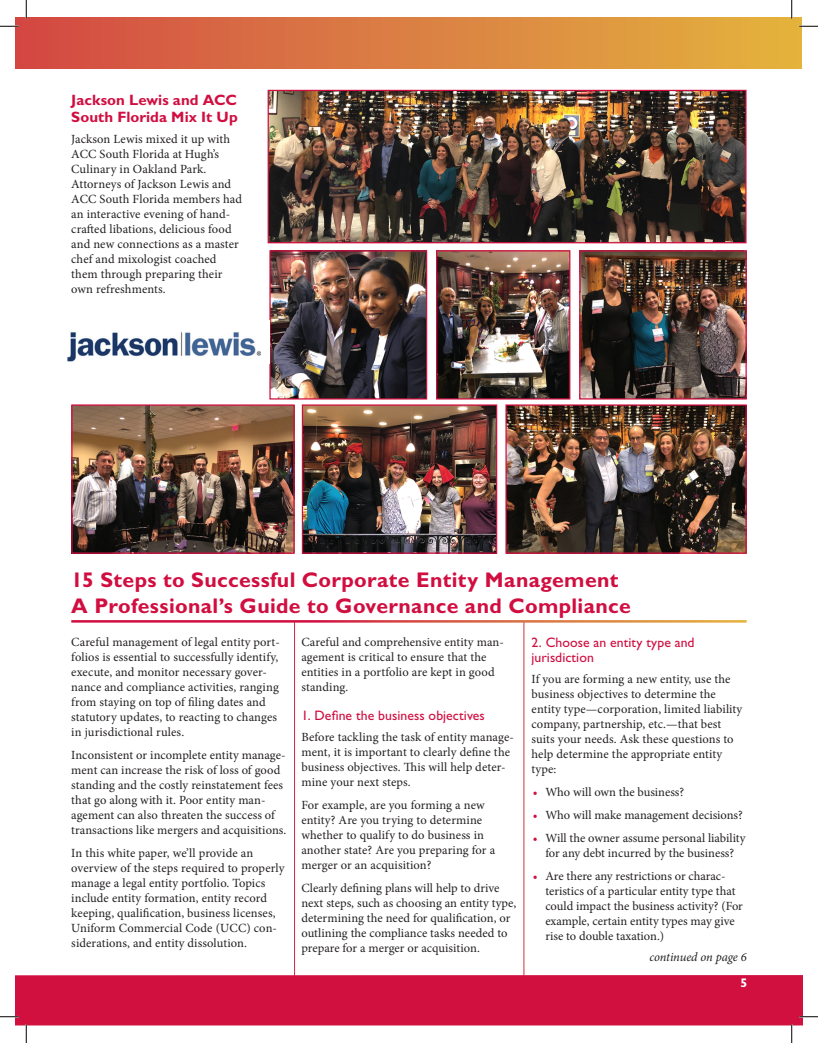
<style>
.page{position:relative;width:818px;height:1043px;background:#fff}
.page>*{position:absolute;margin:0;border:0;box-sizing:border-box;transform-origin:0 0}
.t1{font:700 21.25px/25.5px "Gill Sans";letter-spacing:.015em;color:#d10e40}
.t2{font:700 15px/17.5px "Gill Sans";letter-spacing:.005em;color:#d10e40}
.t3{font:13.75px/15px "Gill Sans";letter-spacing:.005em;color:#d10e40}
.t4{font:12.5px/15px "Minion Pro";letter-spacing:.005em;color:#231f20}
.t5{font:italic 12.5px "Minion Pro";letter-spacing:-.01em;color:#231f20}
.t6{font:700 12.5px "Gill Sans";color:#fff}
.s1{color:#d10e40}
</style>
<div class="page">
<div style="left:15px;top:17px;width:786px;height:51px;background:linear-gradient(to right,#d34945,#e4b43e)"></div>
<svg style="left:15px;top:950px;width:787px;height:75px"></svg>
<img style="left:507px;top:406px;width:237px;height:145px">
<div style="left:505px;top:404px;width:241px;height:149px;border:1px solid #d10e40"></div>
<img style="left:581px;top:252px;width:163px;height:145px">
<div style="left:579px;top:250px;width:167px;height:149px;border:1px solid #d10e40"></div>
<img style="left:73px;top:406px;width:219px;height:145px">
<div style="left:71px;top:404px;width:223px;height:149px;border:1px solid #d10e40"></div>
<img style="left:271px;top:252px;width:154px;height:145px">
<div style="left:269px;top:250px;width:158px;height:149px;border:1px solid #d10e40"></div>
<img style="left:304px;top:406px;width:191px;height:145px">
<div style="left:302px;top:404px;width:195px;height:149px;border:1px solid #d10e40"></div>
<img style="left:438px;top:252px;width:130px;height:145px">
<div style="left:436px;top:250px;width:134px;height:149px;border:1px solid #d10e40"></div>
<img style="left:67px;top:332px;width:194px;height:30px">
<img style="left:269px;top:92px;width:475px;height:149px">
<div style="left:267px;top:90px;width:479px;height:153px;border:1px solid #d10e40"></div>
<svg style="left:0;top:25px;width:19px;height:2px"></svg>
<svg style="left:799px;top:25px;width:19px;height:2px"></svg>
<svg style="left:0;top:1015px;width:19px;height:2px"></svg>
<svg style="left:799px;top:1015px;width:19px;height:2px"></svg>
<svg style="left:25px;top:0;width:2px;height:19px"></svg>
<svg style="left:25px;top:1024px;width:2px;height:18px"></svg>
<svg style="left:790px;top:0;width:2px;height:19px"></svg>
<svg style="left:790px;top:1024px;width:2px;height:18px"></svg>
<p class="t2" style="left:71px;top:91px;width:168px">Jackson Lewis and ACC<br>South Florida Mix It Up</p>
<p class="t4" style="left:71px;top:131px;width:172px">Jackson Lewis mixed it up with<br>ACC South Florida at Hugh’s<br>Culinary in Oakland Park.<br>Attorneys of Jackson Lewis and<br>ACC South Florida members had an interactive evening of hand&shy;crafted libations, delicious food and new connections as a master chef and mixologist coached them through preparing their own refreshments.</p>
<h1 class="t1" style="left:71px;top:567px;width:561px">15 Steps to Successful Corporate Entity Management<br>A Professional’s Guide to Governance and Compliance</h1>
<p class="t4" style="left:71px;top:634px;width:210px">Careful management of legal entity port&shy;folios is essential to successfully identify, execute, and monitor necessary gover&shy;nance and compliance activities, ranging from staying on top of filing dates and statutory updates, to reacting to changes in jurisdictional rules.</p>
<p class="t4" style="left:71px;top:748px;width:216px">Inconsistent or incomplete entity manage&shy;ment can increase the risk of loss of good standing and the costly reinstatement fees that go along with it. Poor entity man&shy;agement can also threaten the success of transactions like mergers and acquisitions.</p>
<p class="t4" style="left:71px;top:846px;width:215px">In this white paper, we’ll provide an overview of the steps required to properly manage a legal entity portfolio. Topics include entity formation, entity record keeping, qualification, business licenses, Uniform Commercial Code (UCC) con&shy;siderations, and entity dissolution.</p>
<p class="t4" style="left:301px;top:634px;width:204px">Careful and comprehensive entity man&shy;agement is critical to ensure that the entities in a portfolio are kept in good standing.</p>
<p class="t3" style="left:301px;top:708px;width:185px">1. Define the business objectives</p>
<p class="t4" style="left:301px;top:729px;width:214px">Before tackling the task of entity manage&shy;ment, it is important to clearly define the business objectives. This will help deter&shy;mine your next steps.</p>
<p class="t4" style="left:301px;top:797px;width:195px">For example, are you forming a new entity? Are you trying to determine whether to qualify to do business in another state? Are you preparing for a merger or an acquisition?</p>
<p class="t4" style="left:301px;top:880px;width:216px">Clearly defining plans will help to drive next steps, such as choosing an entity type, determining the need for qualification, or outlining the compliance tasks needed to prepare for a merger or acquisition.</p>
<p class="t3" style="left:531px;top:635px;width:164px">2. Choose an entity type and jurisdiction</p>
<p class="t4" style="left:531px;top:671px;width:212px">If you are forming a new entity, use the business objectives to determine the entity type—corporation, limited liability company, partnership, etc.—that best suits your needs. Ask these questions to help determine the appropriate entity type:</p>
<p class="t4" style="left:532px;top:784px;width:153px"><span class="s1">•</span> Who will own the business?</p>
<p class="t4" style="left:532px;top:807px;width:211px"><span class="s1">•</span> Who will make management decisions?</p>
<p class="t4" style="left:532px;top:830px;width:214px;text-align:center"><span class="s1">•</span> Will the owner assume personal liability for any debt incurred by the business?</p>
<p class="t4" style="left:545px;top:868px;width:199px;text-indent:-12px"><span class="s1">•</span> Are there any restrictions or charac&shy;teristics of a particular entity type that could impact the business activity? (For example, certain entity types may give rise to double taxation.)</p>
<p class="t5" style="left:649px;top:948px;width:99px">continued on page 6</p>
<p class="t6" style="left:740px;top:975px;width:8px">5</p>
</div>
